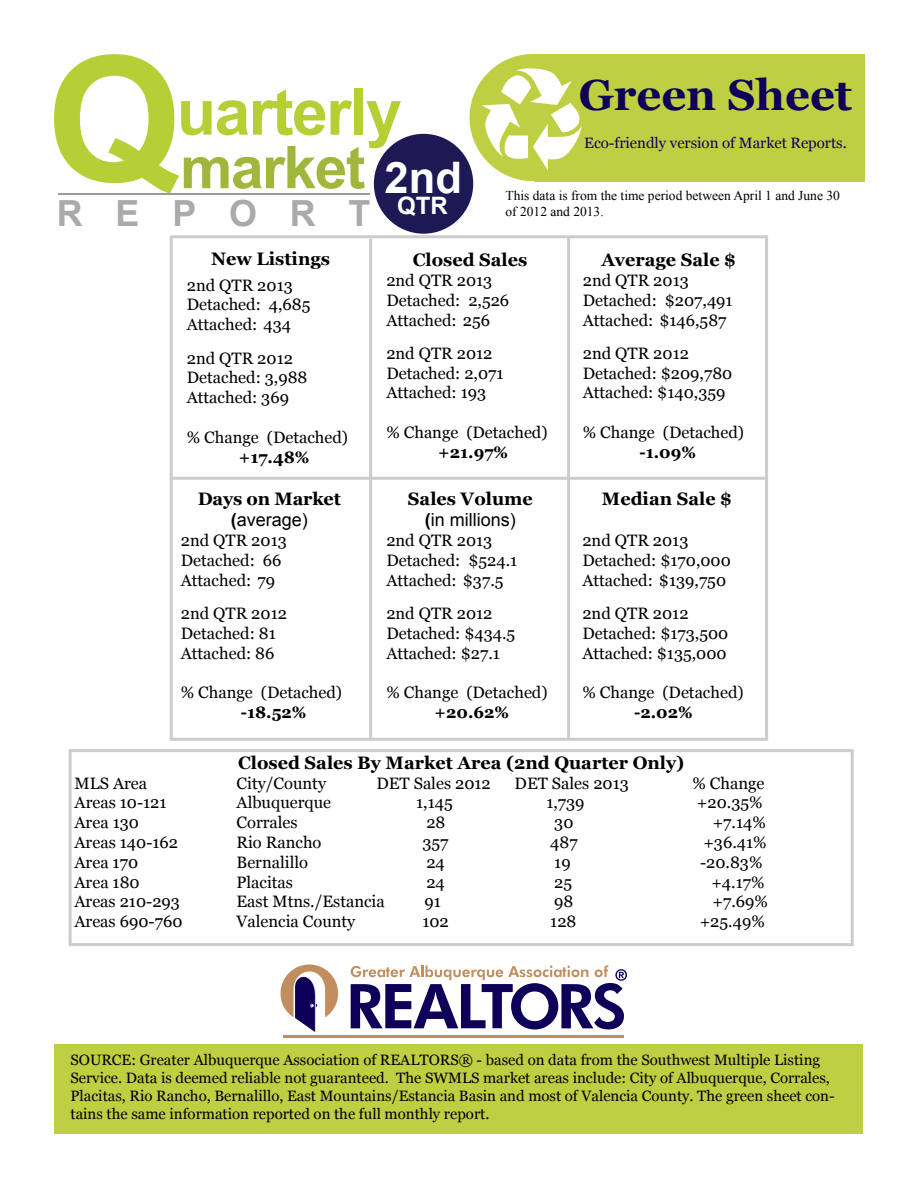
<style>
.page{position:relative;width:918px;height:1188px;background:#fff}
.page>*{position:absolute;margin:0;border:0;box-sizing:border-box;transform-origin:0 0}
.t1{font:700 174.3px "Arial";color:#b5cf34}
.t2{font:700 64.8px "Arial";letter-spacing:-.025em;color:#b5cf34}
.t3{font:700 59.1px "Arial";letter-spacing:-.025em;color:#a0b73b}
.t4{font:700 43.5px "Georgia";color:#0e0058}
.t5{font:700 36px "Arial";letter-spacing:.92em;color:#aba9a9}
.t6{font:700 31.5px "Arial";color:#fff}
.t7{font:700 18px "Georgia";color:#000}
.t8{font:18px "Arial";color:#000}
.t9{font:16.5px/19.8px "Georgia";color:#000}
.t10{font:700 16.5px "Georgia";color:#000}
.t11{font:15px/18px "Georgia";color:#000}
.t12{font:15px "Georgia";color:#0e0058}
.t13{font:13.5px/16.2px "Times New Roman";color:#000}
.s1{font-size:43.5px;color:#fff}
.s2{font-weight:700}
</style>
<div class="page">
<div style="left:534px;top:54px;width:331px;height:127px;background:#becf42"></div>
<div style="left:69px;top:749px;width:785px;height:197px;border:3px solid #ccc"></div>
<hr style="left:170px;top:235px;width:596px;height:3px;background:#ccc">
<hr style="left:170px;top:738px;width:598px;height:3px;background:#ccc">
<hr style="left:765px;top:235px;width:3px;height:504px;background:#ccc">
<hr style="left:369px;top:239px;width:3px;height:500px;background:#ccc">
<hr style="left:170px;top:236px;width:3px;height:502px;background:#ccc">
<hr style="left:567px;top:236px;width:3px;height:503px;background:#ccc">
<hr style="left:170px;top:477px;width:596px;height:3px;background:#ccc">
<svg style="left:351px;top:965px;width:276px;height:65px"></svg>
<hr style="left:284px;top:1035px;width:340px;height:2px;background:#c38e5e">
<svg style="left:280px;top:964px;width:58px;height:68px"></svg>
<div style="left:55px;top:1044px;width:808px;height:89px;background:#becf42"></div>
<svg style="left:469px;top:54px;width:113px;height:127px"></svg>
<div style="left:374px;top:134px;width:99px;height:100px;background:#1e1855;border-radius:50%"></div>
<hr style="left:58px;top:193px;width:312px;height:2px;background:#9a9a9b">
<h1 class="t1" style="left:47px;top:4px;width:136px">Q</h1>
<h3 class="t4" style="left:579px;top:67px;width:275px">Green Sheet</h3>
<h2 class="t2" style="left:177px;top:69px;width:227px">uarterly</h2>
<p class="t12" style="left:584px;top:134px;width:264px">Eco-friendly version of Market Reports.</p>
<h3 class="t3" style="left:180px;top:128px;width:283px">market <span class="s1">2nd</span></h3>
<h3 class="t5" style="left:57px;top:189px;width:393px">REPORT <sup>QTR</sup></h3>
<p class="t13" style="left:506px;top:187px;width:336px">This data is from the time period between April 1 and June 30 of 2012 and 2013.</p>
<p class="t7" style="left:211px;top:247px;width:121px">New Listings</p>
<p class="t9" style="left:187px;top:275px;width:125px">2nd QTR 2013<br>Detached: 4,685<br>Attached: 434</p>
<p class="t9" style="left:187px;top:348px;width:122px">2nd QTR 2012<br>Detached: 3,988<br>Attached: 369</p>
<p class="t9" style="left:187px;top:428px;width:163px">% Change (Detached)</p>
<p class="t10" style="left:239px;top:446px;width:72px">+17.48%</p>
<h3 class="t6" style="left:363px;top:158px;width:72px">2010</h3>
<p class="t7" style="left:413px;top:248px;width:116px">Closed Sales</p>
<p class="t9" style="left:386px;top:271px;width:124px">2nd QTR 2013<br>Detached: 2,526<br>Attached: 256</p>
<p class="t9" style="left:386px;top:344px;width:119px">2nd QTR 2012<br>Detached: 2,071<br>Attached: 193</p>
<p class="t9" style="left:386px;top:423px;width:163px">% Change (Detached)</p>
<p class="t10" style="left:438px;top:442px;width:71px">+21.97%</p>
<p class="t7" style="left:601px;top:248px;width:136px">Average Sale $</p>
<p class="t9" style="left:583px;top:271px;width:151px">2nd QTR 2013<br>Detached: $207,491<br>Attached: $146,587</p>
<p class="t9" style="left:583px;top:344px;width:151px">2nd QTR 2012<br>Detached: $209,780<br>Attached: $140,359</p>
<p class="t9" style="left:583px;top:423px;width:163px">% Change (Detached)</p>
<p class="t10" style="left:639px;top:442px;width:58px">-1.09%</p>
<p class="t7" style="left:602px;top:487px;width:131px">Median Sale $</p>
<p class="t9" style="left:582px;top:531px;width:150px">2nd QTR 2013<br>Detached: $170,000<br>Attached: $139,750</p>
<p class="t9" style="left:582px;top:604px;width:147px">2nd QTR 2012<br>Detached: $173,500<br>Attached: $135,000</p>
<p class="t9" style="left:582px;top:683px;width:163px">% Change (Detached)</p>
<p class="t10" style="left:634px;top:702px;width:60px">-2.02%</p>
<p class="t7" style="left:198px;top:487px;width:145px">Days on Market</p>
<p class="t8" style="left:231px;top:508px;width:79px"><span class="s2">(</span>average)</p>
<p class="t9" style="left:181px;top:531px;width:108px">2nd QTR 2013<br>Detached: 66<br>Attached: 79</p>
<p class="t9" style="left:181px;top:604px;width:108px">2nd QTR 2012<br>Detached: 81<br>Attached: 86</p>
<p class="t9" style="left:181px;top:683px;width:163px">% Change (Detached)</p>
<p class="t10" style="left:241px;top:702px;width:67px">-18.52%</p>
<p class="t7" style="left:408px;top:487px;width:126px">Sales Volume</p>
<p class="t8" style="left:425px;top:508px;width:92px"><span class="s2">(</span>in millions)</p>
<p class="t9" style="left:386px;top:531px;width:132px">2nd QTR 2013<br>Detached: $524.1<br>Attached: $37.5</p>
<p class="t9" style="left:386px;top:604px;width:130px">2nd QTR 2012<br>Detached: $434.5<br>Attached: $27.1</p>
<p class="t9" style="left:386px;top:683px;width:163px">% Change (Detached)</p>
<p class="t10" style="left:435px;top:702px;width:76px">+20.62%</p>
<p class="t7" style="left:238px;top:751px;width:448px">Closed Sales By Market Area (2nd Quarter Only)</p>
<p class="t9" style="left:75px;top:773px;width:74px">MLS Area</p>
<p class="t9" style="left:237px;top:773px;width:91px">City/County</p>
<p class="t9" style="left:376px;top:773px;width:116px">DET Sales 2012</p>
<p class="t9" style="left:515px;top:773px;width:116px">DET Sales 2013</p>
<p class="t9" style="left:693px;top:773px;width:74px">% Change</p>
<p class="t9" style="left:75px;top:793px;width:94px">Areas 10-121</p>
<p class="t9" style="left:237px;top:793px;width:96px">Albuquerque</p>
<p class="t9" style="left:416px;top:793px;width:38px">1,145</p>
<p class="t9" style="left:546px;top:793px;width:40px">1,739</p>
<p class="t9" style="left:697px;top:793px;width:67px">+20.35%</p>
<p class="t9" style="left:75px;top:813px;width:66px">Area 130</p>
<p class="t9" style="left:237px;top:813px;width:63px">Corrales</p>
<p class="t9" style="left:426px;top:813px;width:21px">28</p>
<p class="t9" style="left:554px;top:813px;width:21px">30</p>
<p class="t9" style="left:713px;top:813px;width:55px">+7.14%</p>
<p class="t9" style="left:75px;top:833px;width:105px">Areas 140-162</p>
<p class="t9" style="left:237px;top:833px;width:86px">Rio Rancho</p>
<p class="t9" style="left:422px;top:833px;width:28px">357</p>
<p class="t9" style="left:550px;top:833px;width:29px">487</p>
<p class="t9" style="left:703px;top:833px;width:65px">+36.41%</p>
<p class="t9" style="left:75px;top:853px;width:65px">Area 170</p>
<p class="t9" style="left:237px;top:853px;width:73px">Bernalillo</p>
<p class="t9" style="left:426px;top:853px;width:20px">24</p>
<p class="t9" style="left:554px;top:853px;width:18px">19</p>
<p class="t9" style="left:700px;top:853px;width:64px">-20.83%</p>
<p class="t9" style="left:75px;top:872px;width:67px">Area 180</p>
<p class="t9" style="left:237px;top:872px;width:58px">Placitas</p>
<p class="t9" style="left:426px;top:872px;width:20px">24</p>
<p class="t9" style="left:554px;top:872px;width:19px">25</p>
<p class="t9" style="left:711px;top:872px;width:55px">+4.17%</p>
<p class="t9" style="left:75px;top:892px;width:107px">Areas 210-293</p>
<p class="t9" style="left:237px;top:892px;width:150px">East Mtns./Estancia</p>
<p class="t9" style="left:425px;top:892px;width:18px">91</p>
<p class="t9" style="left:554px;top:892px;width:21px">98</p>
<p class="t9" style="left:713px;top:892px;width:57px">+7.69%</p>
<p class="t9" style="left:75px;top:912px;width:109px">Areas 690-760</p>
<p class="t9" style="left:237px;top:912px;width:120px">Valencia County</p>
<p class="t9" style="left:422px;top:912px;width:28px">102</p>
<p class="t9" style="left:550px;top:912px;width:28px">128</p>
<p class="t9" style="left:700px;top:912px;width:67px">+25.49%</p>
<p class="t11" style="left:70px;top:1052px;width:766px">SOURCE: Greater Albuquerque Association of REALTORS® - based on data from the Southwest Multiple Listing Service. Data is deemed reliable not guaranteed. The SWMLS market areas include: City of Albuquerque, Corrales, Placitas, Rio Rancho, Bernalillo, East Mountains/Estancia Basin and most of Valencia County. The green sheet con&shy;tains the same information reported on the full monthly report.</p>
</div>
